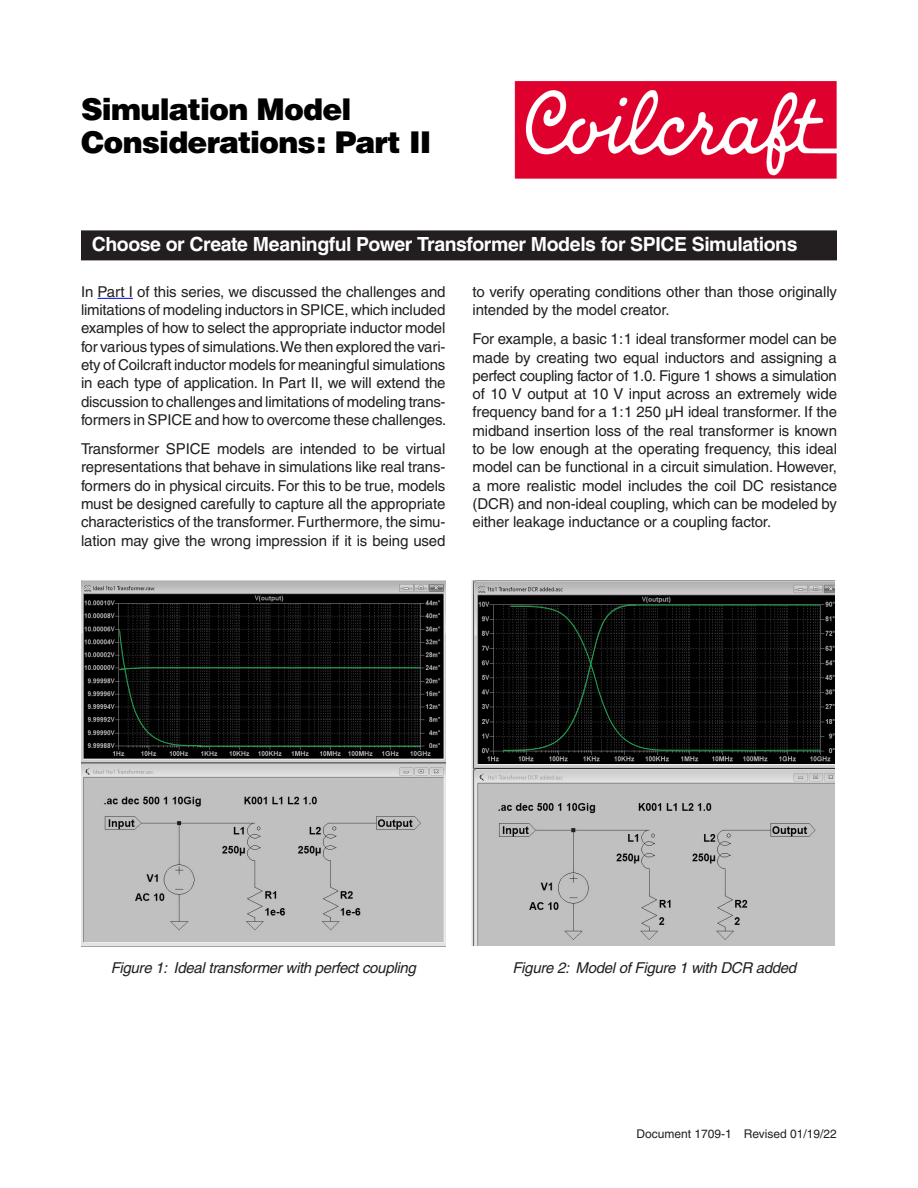
<style>
.page{position:relative;width:918px;height:1188px;background:#fff}
.page>*{position:absolute;margin:0;border:0;box-sizing:border-box;transform-origin:0 0}
.Body_copy{font:900 30px/33px "Helvetica";letter-spacing:-.03em;color:#000}
.Subhead_1{font:700 19.5px "Helvetica";letter-spacing:-.025em;color:#fff}
.Body_copy-2{font:15px/18.3px "Helvetica";letter-spacing:-.01em;color:#231f20;text-align:justify}
.Figure_Title___2{font:italic 15px "Helvetica";letter-spacing:-.02em;color:#231f20}
.t1{font:12px "Helvetica";color:#231f20}
</style>
<div class="page">
<img style="left:81px;top:580px;width:365px;height:367px">
<svg style="left:119px;top:630px;width:302px;height:117px"></svg>
<div style="left:81px;top:230px;width:756px;height:30px;background:#231f20"></div>
<img style="left:514px;top:81px;width:323px;height:97px">
<hr style="left:98px;top:298px;width:35px;height:1px;background:#00f">
<img style="left:471px;top:580px;width:363px;height:365px">
<svg style="left:502px;top:604px;width:319px;height:147px"></svg>
<p class="Body_copy" style="left:81px;top:92px;width:352px">Simulation Model<br>Considerations: Part II</p>
<p class="Subhead_1" style="left:92px;top:232px;width:707px">Choose or Create Meaningful Power Transformer Models for SPICE Simulations</p>
<p class="Body_copy-2" style="left:81px;top:282px;width:367px">In Part I of this series, we discussed the challenges and limitations of modeling inductors in SPICE, which included examples of how to select the appropriate inductor model for various types of simulations. We then explored the vari&shy;ety of Coilcraft inductor models for meaningful simulations in each type of application. In Part II, we will extend the discussion to challenges and limitations of modeling trans&shy;formers in SPICE and how to overcome these challenges.</p>
<p class="Body_copy-2" style="left:81px;top:440px;width:366px">Transformer SPICE models are intended to be virtual representations that behave in simulations like real trans&shy;formers do in physical circuits. For this to be true, models must be designed carefully to capture all the appropriate characteristics of the transformer. Furthermore, the simu&shy;lation may give the wrong impression if it is being used</p>
<p class="Body_copy-2" style="left:472px;top:282px;width:366px">to verify operating conditions other than those originally intended by the model creator.</p>
<p class="Body_copy-2" style="left:472px;top:330px;width:366px">For example, a basic 1:1 ideal transformer model can be made by creating two equal inductors and assigning a perfect coupling factor of 1.0. Figure 1 shows a simulation of 10 V output at 10 V input across an extremely wide frequency band for a 1:1 250 µH ideal transformer. If the midband insertion loss of the real transformer is known to be low enough at the operating frequency, this ideal model can be functional in a circuit simulation. However, a more realistic model includes the coil DC resistance (DCR) and non-ideal coupling, which can be modeled by either leakage inductance or a coupling factor.</p>
<p class="Figure_Title___2" style="left:111px;top:960px;width:307px">Figure 1: Ideal transformer with perfect coupling</p>
<p class="Figure_Title___2" style="left:512px;top:960px;width:285px">Figure 2: Model of Figure 1 with DCR added</p>
<p class="t1" style="left:637px;top:1127px;width:202px">Document 1709-1 Revised 01/19/22</p>
</div>
